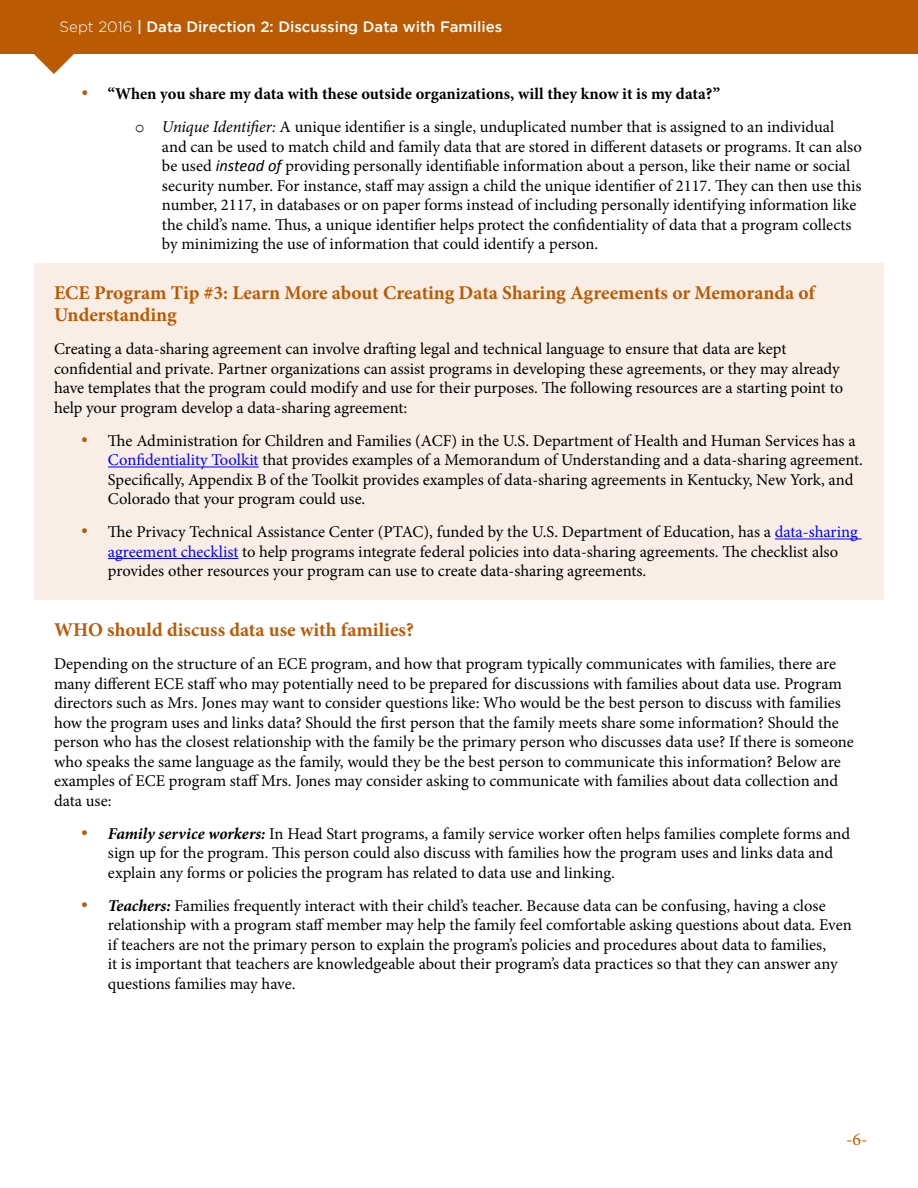
<style>
.page{position:relative;width:918px;height:1188px;background:#fff}
.page>*{position:absolute;margin:0;border:0;box-sizing:border-box;transform-origin:0 0}
.t1{font:700 19.5px/22.5px "Minion Pro";color:#ba5a02}
.t2{font:18px "Minion Pro";color:#ba5a02}
.t3{font:16.5px/19.5px "Minion Pro";color:#000}
.t4{font:700 16.5px "Minion Pro";color:#000}
.t5{font:500 15px "Gotham";color:#fff}
.s1{font-weight:300}
.s2{color:#ba5a02}
.s3{font-family:"Courier New"}
.s4{font-style:italic}
.s5{font-family:"Calibri";font-style:italic}
.s6{color:#00f}
.s7{font-weight:700;font-style:italic}
</style>
<div class="page">
<div style="left:0;top:0;width:918px;height:54px;background:#ba5a02"></div>
<svg style="left:34px;top:54px;width:40px;height:20px"></svg>
<div style="left:34px;top:264px;width:849px;height:336px;background:#f8eee6"></div>
<hr style="left:108px;top:467px;width:151px;height:1px;background:#00f">
<hr style="left:775px;top:539px;width:87px;height:1px;background:#00f">
<hr style="left:108px;top:558px;width:130px;height:1px;background:#00f">
<p class="t5" style="left:60px;top:18px;width:444px"><span class="s1">Sept 2016</span> | Data Direction 2: Discussing Data with Families</p>
<p class="t4" style="left:81px;top:82px;width:641px"><span class="s2">•</span> “When you share my data with these outside organizations, will they know it is my data?”</p>
<p class="t3" style="left:162px;top:117px;width:701px;text-indent:-27px"><span class="s3">o</span> <span class="s4">Unique Identifier:</span> A unique identifier is a single, unduplicated number that is assigned to an individual and can be used to match child and family data that are stored in different datasets or programs. It can also be used <span class="s5">instead of</span> providing personally identifiable information about a person, like their name or social security number. For instance, staff may assign a child the unique identifier of 2117. They can then use this number, 2117, in databases or on paper forms instead of including personally identifying information like the child’s name. Thus, a unique identifier helps protect the confidentiality of data that a program collects by minimizing the use of information that could identify a person.</p>
<h3 class="t1" style="left:54px;top:281px;width:762px">ECE Program Tip #3: Learn More about Creating Data Sharing Agreements or Memoranda of<br>Understanding</h3>
<p class="t3" style="left:54px;top:339px;width:791px">Creating a data-sharing agreement can involve drafting legal and technical language to ensure that data are kept confidential and private. Partner organizations can assist programs in developing these agreements, or they may already have templates that the program could modify and use for their purposes. The following resources are a starting point to help your program develop a data-sharing agreement:</p>
<p class="t3" style="left:108px;top:431px;width:757px;text-indent:-27px"><span class="s2">•</span> The Administration for Children and Families (ACF) in the U.S. Department of Health and Human Services has a <span class="s6">Confidentiality Toolkit</span> that provides examples of a Memorandum of Understanding and a data-sharing agreement.<br>Specifically, Appendix B of the Toolkit provides examples of data-sharing agreements in Kentucky, New York, and Colorado that your program could use.</p>
<p class="t3" style="left:108px;top:522px;width:751px;text-indent:-27px"><span class="s2">•</span> The Privacy Technical Assistance Center (PTAC), funded by the U.S. Department of Education, has a <span class="s6">data-sharing agreement checklist</span> to help programs integrate federal policies into data-sharing agreements. The checklist also provides other resources your program can use to create data-sharing agreements.</p>
<h2 class="t1" style="left:54px;top:619px;width:361px">WHO should discuss data use with families?</h2>
<p class="t3" style="left:54px;top:654px;width:801px">Depending on the structure of an ECE program, and how that program typically communicates with families, there are many different ECE staff who may potentially need to be prepared for discussions with families about data use. Program directors such as Mrs. Jones may want to consider questions like: Who would be the best person to discuss with families how the program uses and links data? Should the first person that the family meets share some information? Should the person who has the closest relationship with the family be the primary person who discusses data use? If there is someone who speaks the same language as the family, would they be the best person to communicate this information? Below are examples of ECE program staff Mrs. Jones may consider asking to communicate with families about data collection and data use:</p>
<p class="t3" style="left:108px;top:824px;width:744px;text-indent:-27px"><span class="s2">•</span> <span class="s7">Family service workers:</span> In Head Start programs, a family service worker often helps families complete forms and sign up for the program. This person could also discuss with families how the program uses and links data and explain any forms or policies the program has related to data use and linking.</p>
<p class="t3" style="left:108px;top:896px;width:745px;text-indent:-27px"><span class="s2">•</span> <span class="s7">Teachers:</span> Families frequently interact with their child’s teacher. Because data can be confusing, having a close relationship with a program staff member may help the family feel comfortable asking questions about data. Even if teachers are not the primary person to explain the program’s policies and procedures about data to families,<br>it is important that teachers are knowledgeable about their program’s data practices so that they can answer any questions families may have.</p>
<p class="t2" style="left:846px;top:1127px;width:23px">-6-</p>
</div>
